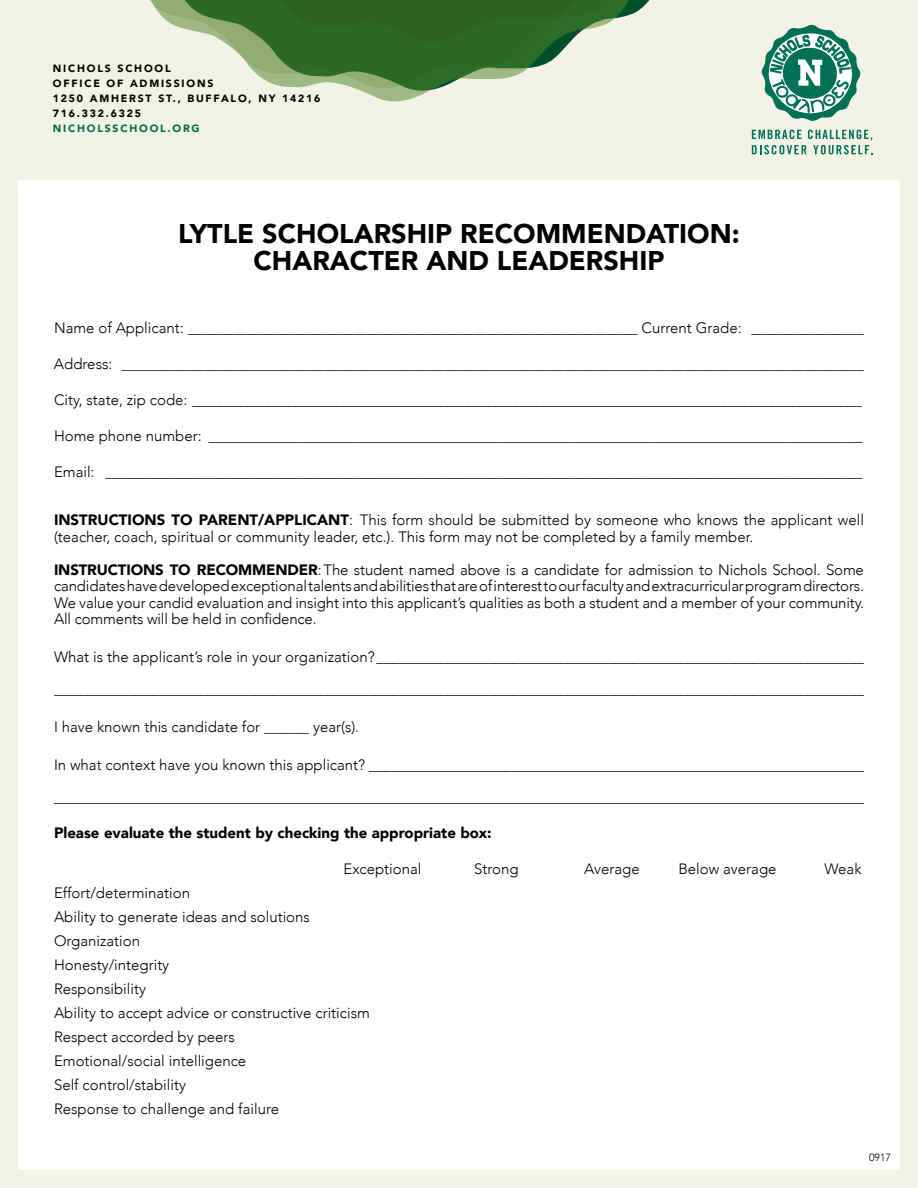
<style>
.page{position:relative;width:918px;height:1188px;background:#fff}
.page>*{position:absolute;margin:0;border:0;box-sizing:border-box;transform-origin:0 0}
.t1{font:900 27px/27px "Avenir";color:#000;text-align:center}
.t2{font:300 15px/24px "Avenir";color:#000}
.t3{font:900 15px "Avenir";color:#000}
.t4{font:900 10.5px/15px "Avenir";letter-spacing:.17em;color:#000}
.t5{font:900 10.5px "Avenir";letter-spacing:.17em;color:#05694e}
.t6{font:300 10.5px "Avenir";color:#000}
.s1{font-weight:900}
</style>
<div class="page">
<div style="left:0;top:0;width:918px;height:1188px;border:18px solid #f3f2e7"></div>
<div style="left:0;top:0;width:918px;height:179px;background:#f3f2e7"></div>
<svg style="left:149px;top:0;width:501px;height:101px"></svg>
<svg style="left:761px;top:25px;width:100px;height:96px"></svg>
<svg style="left:752px;top:130px;width:120px;height:24px"></svg>
<p class="t4" style="left:53px;top:60px;width:269px">NICHOLS SCHOOL<br>OFFICE OF ADMISSIONS<br>1250 AMHERST ST., BUFFALO, NY 14216<br>716.332.6325</p>
<p class="t5" style="left:53px;top:119px;width:148px">NICHOLSSCHOOL.ORG</p>
<h1 class="t1" style="left:178px;top:219px;width:563px">LYTLE SCHOLARSHIP RECOMMENDATION:<br>CHARACTER AND LEADERSHIP</h1>
<p class="t2" style="left:54px;top:316px;width:811px">Name of Applicant: ____________________________________________________________ Current Grade: _______________</p>
<p class="t2" style="left:54px;top:352px;width:812px">Address: ___________________________________________________________________________________________________</p>
<p class="t2" style="left:54px;top:388px;width:809px">City, state, zip code: _________________________________________________________________________________________________</p>
<p class="t2" style="left:54px;top:424px;width:810px">Home phone number: _________________________________________________________________________________________</p>
<p class="t2" style="left:54px;top:460px;width:810px">Email: _______________________________________________________________________________________________________</p>
<p class="t2" style="left:54px;top:512px;width:812px;line-height:16.5px"><span class="s1">INSTRUCTIONS TO PARENT/APPLICANT</span>: This form should be submitted by someone who knows the applicant well (teacher, coach, spiritual or community leader, etc.). This form may not be completed by a family member.</p>
<p class="t2" style="left:54px;top:561px;width:812px;line-height:16.5px;text-align:justify"><span class="s1">INSTRUCTIONS TO RECOMMENDER</span>: The student named above is a candidate for admission to Nichols School. Some candidates have developed exceptional talents and abilities that are of interest to our faculty and extracurricular program directors.<br>We value your candid evaluation and insight into this applicant’s qualities as both a student and a member of your community.<br>All comments will be held in confidence.</p>
<p class="t2" style="left:54px;top:641px;width:811px;line-height:31.5px">What is the applicant’s role in your organization?_________________________________________________________________ ____________________________________________________________________________________________________________</p>
<p class="t2" style="left:54px;top:715px;width:307px">I have known this candidate for ______ year(s).</p>
<p class="t2" style="left:54px;top:749px;width:811px;line-height:31.5px">In what context have you known this applicant? __________________________________________________________________ ____________________________________________________________________________________________________________</p>
<p class="t3" style="left:54px;top:820px;width:439px">Please evaluate the student by checking the appropriate box:</p>
<p class="t2" style="left:343px;top:857px;width:80px">Exceptional</p>
<p class="t2" style="left:474px;top:857px;width:46px">Strong</p>
<p class="t2" style="left:584px;top:857px;width:57px">Average</p>
<p class="t2" style="left:678px;top:857px;width:100px">Below average</p>
<p class="t2" style="left:824px;top:857px;width:39px">Weak</p>
<p class="t2" style="left:54px;top:881px;width:317px">Effort/determination<br>Ability to generate ideas and solutions<br>Organization<br>Honesty/integrity<br>Responsibility<br>Ability to accept advice or constructive criticism<br>Respect accorded by peers<br>Emotional/social intelligence<br>Self control/stability<br>Response to challenge and failure</p>
<p class="t6" style="left:869px;top:1151px;width:23px">0917</p>
</div>
